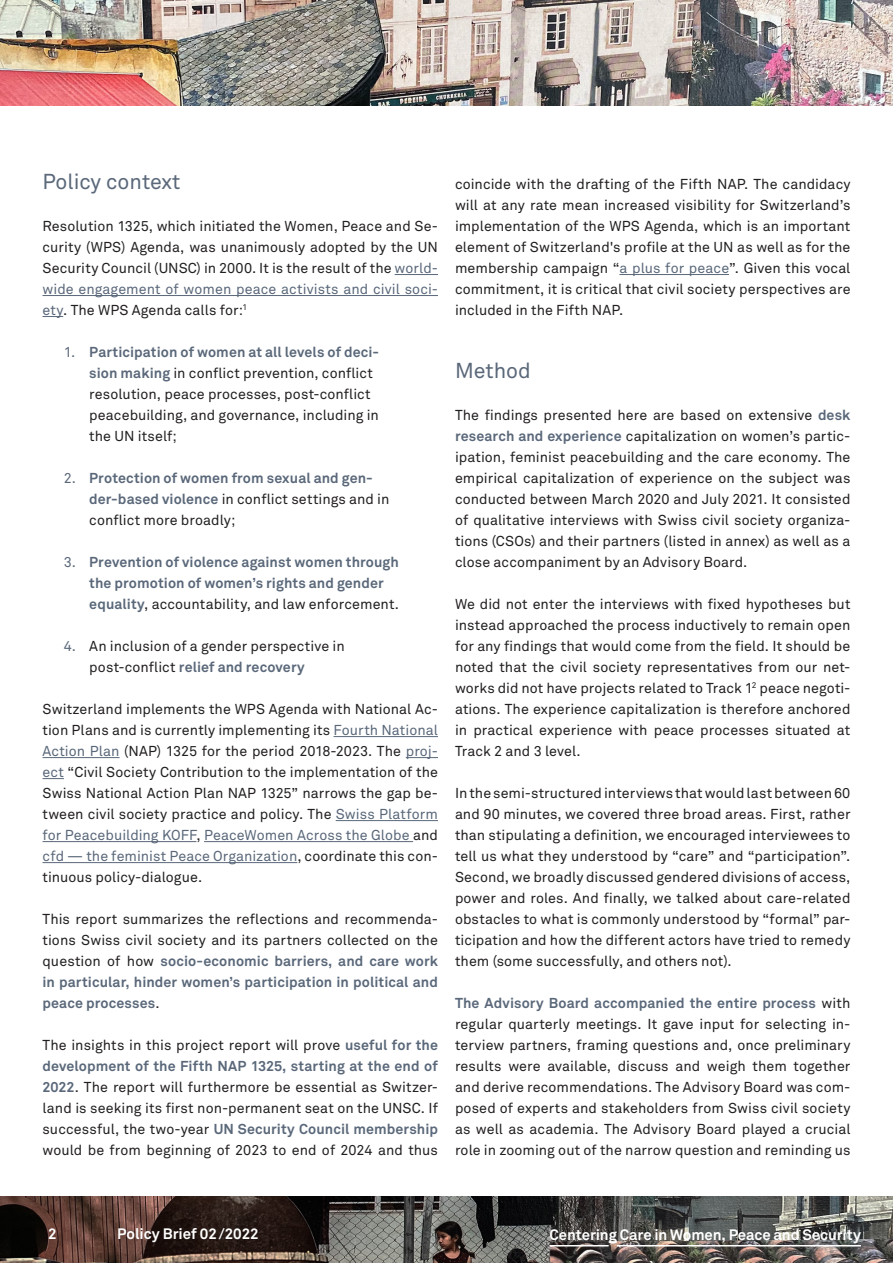
<style>
.page{position:relative;width:893px;height:1263px;background:#fff}
.page>*{position:absolute;margin:0;border:0;box-sizing:border-box;transform-origin:0 0}
.Titel{font:21.3px "Akkurat Std";color:#5a687a}
.foot_sentence{font:700 15px "Akkurat Std";letter-spacing:-.005em;color:#fff}
.Grundtext{font:14.25px/21px "Akkurat Std";letter-spacing:.005em;color:#231f20;text-align:justify}
.t1{font:700 14.25px/21px "Akkurat Std";letter-spacing:.005em;color:#5a687a}
.s1{color:#5a687a}
.s2{font-weight:700;color:#5a687a}
.s3{font-weight:400}
.s4{font-weight:400;color:#231f20}
</style>
<div class="page">
<img style="left:0;top:1196px;width:893px;height:67px">
<hr style="left:549px;top:1245px;width:60px;height:1px;background:#fff">
<svg style="left:609px;top:1241px;width:8px;height:2px"></svg>
<hr style="left:617px;top:1245px;width:244px;height:1px;background:#fff">
<img style="left:0;top:0;width:893px;height:105px">
<hr style="left:395px;top:274px;width:43px;height:1px;background:#5a687a">
<hr style="left:43px;top:295px;width:395px;height:1px;background:#5a687a">
<svg style="left:43px;top:316px;width:20px;height:1px"></svg>
<hr style="left:333px;top:736px;width:105px;height:1px;background:#5a687a">
<hr style="left:43px;top:757px;width:77px;height:1px;background:#5a687a">
<hr style="left:406px;top:757px;width:32px;height:1px;background:#5a687a">
<svg style="left:43px;top:778px;width:21px;height:1px"></svg>
<hr style="left:336px;top:820px;width:102px;height:1px;background:#5a687a">
<hr style="left:43px;top:841px;width:153px;height:1px;background:#5a687a">
<hr style="left:204px;top:841px;width:209px;height:1px;background:#5a687a">
<hr style="left:43px;top:862px;width:254px;height:1px;background:#5a687a">
<hr style="left:619px;top:274px;width:110px;height:1px;background:#5a687a">
<p class="Titel" style="left:43px;top:169px;width:139px">Policy context</p>
<p class="Grundtext" style="left:43px;top:216px;width:397px">Resolution 1325, which initiated the Women, Peace and Se&shy;curity (WPS) Agenda, was unanimously adopted by the UN Security Council (UNSC) in 2000. It is the result of the <span class="s1">world&shy;wide engagement of women peace activists and civil soci&shy;ety</span>. The WPS Agenda calls for:<sup>1</sup></p>
<p class="Grundtext" style="left:89px;top:342px;width:291px;text-align:left;text-indent:-26px"><span class="s1">1.</span> <span class="s2">Participation of women at all levels of deci&shy;sion making</span> in conflict prevention, conflict resolution, peace processes, post-conflict peacebuilding, and governance, including in the UN itself;</p>
<p class="t1" style="left:89px;top:467px;width:302px;text-indent:-26px"><span class="s3">2.</span> Protection of women from sexual and gen&shy;der-based violence <span class="s4">in conflict settings and in conflict more broadly;</span></p>
<p class="t1" style="left:89px;top:551px;width:311px;text-indent:-26px"><span class="s3">3.</span> Prevention of violence against women through the promotion of women’s rights and gender equality<span class="s4">, accountability, and law enforcement.</span></p>
<p class="Grundtext" style="left:89px;top:636px;width:257px;text-indent:-26px"><span class="s1">4.</span> An inclusion of a gender perspective in post-conflict <span class="s2">relief and recovery</span></p>
<p class="Grundtext" style="left:43px;top:699px;width:397px">Switzerland implements the WPS Agenda with National Ac&shy;tion Plans and is currently implementing its <span class="s1">Fourth National Action Plan</span> (NAP) 1325 for the period 2018-2023. The <span class="s1">proj&shy;ect</span> “Civil Society Contribution to the implementation of the Swiss National Action Plan NAP 1325” narrows the gap be&shy;tween civil society practice and policy. The <span class="s1">Swiss Platform for Peacebuilding KOFF</span>, <span class="s1">PeaceWomen Across the Globe</span> and <span class="s1">cfd — the feminist Peace Organization</span>, coordinate this con&shy;tinuous policy-dialogue.</p>
<p class="Grundtext" style="left:43px;top:909px;width:397px">This report summarizes the reflections and recommenda&shy;tions Swiss civil society and its partners collected on the question of how <span class="s2">socio-economic barriers, and care work in particular, hinder women’s participation in political and peace processes</span>.</p>
<p class="Grundtext" style="left:43px;top:1035px;width:397px">The insights in this project report will prove <span class="s2">useful for the development of the Fifth NAP 1325, starting at the end of 2022</span>. The report will furthermore be essential as Switzer&shy;land is seeking its first non-permanent seat on the UNSC. If successful, the two-year <span class="s2">UN Security Council membership </span>would be from beginning of 2023 to end of 2024 and thus</p>
<p class="Grundtext" style="left:455px;top:174px;width:397px">coincide with the drafting of the Fifth NAP. The candidacy will at any rate mean increased visibility for Switzerland’s implementation of the WPS Agenda, which is an important element of Switzerland's profile at the UN as well as for the membership campaign “<span class="s1">a plus for peace</span>”. Given this vocal commitment, it is critical that civil society perspectives are included in the Fifth NAP.</p>
<p class="Titel" style="left:455px;top:358px;width:77px">Method</p>
<p class="Grundtext" style="left:455px;top:405px;width:397px">The findings presented here are based on extensive <span class="s2">desk research and experience</span> capitalization on women’s partic&shy;ipation, feminist peacebuilding and the care economy. The empirical capitalization of experience on the subject was conducted between March 2020 and July 2021. It consisted of qualitative interviews with Swiss civil society organiza&shy;tions (CSOs) and their partners (listed in annex) as well as a close accompaniment by an Advisory Board.</p>
<p class="Grundtext" style="left:455px;top:594px;width:397px">We did not enter the interviews with fixed hypotheses but instead approached the process inductively to remain open for any findings that would come from the field. It should be noted that the civil society representatives from our net&shy;works did not have projects related to Track 1<sup>2</sup> peace negoti&shy;ations. The experience capitalization is therefore anchored in practical experience with peace processes situated at Track 2 and 3 level.</p>
<p class="Grundtext" style="left:455px;top:783px;width:397px">In the semi-structured interviews that would last between 60 and 90 minutes, we covered three broad areas. First, rather than stipulating a definition, we encouraged interviewees to tell us what they understood by “care” and “participation”.<br>Second, we broadly discussed gendered divisions of access, power and roles. And finally, we talked about care-related obstacles to what is commonly understood by “formal” par&shy;ticipation and how the different actors have tried to remedy them (some successfully, and others not).</p>
<p class="Grundtext" style="left:455px;top:993px;width:397px"><span class="s2">The Advisory Board accompanied the entire process</span> with regular quarterly meetings. It gave input for selecting in&shy;terview partners, framing questions and, once preliminary results were available, discuss and weigh them together and derive recommendations. The Advisory Board was com&shy;posed of experts and stakeholders from Swiss civil society as well as academia. The Advisory Board played a crucial role in zooming out of the narrow question and reminding us</p>
<p class="foot_sentence" style="left:48px;top:1224px;width:10px">2</p>
<p class="foot_sentence" style="left:117px;top:1224px;width:143px">Policy Brief 02/2022</p>
<p class="foot_sentence" style="left:549px;top:1226px;width:313px">Centering Care in Women, Peace and Security</p>
</div>
